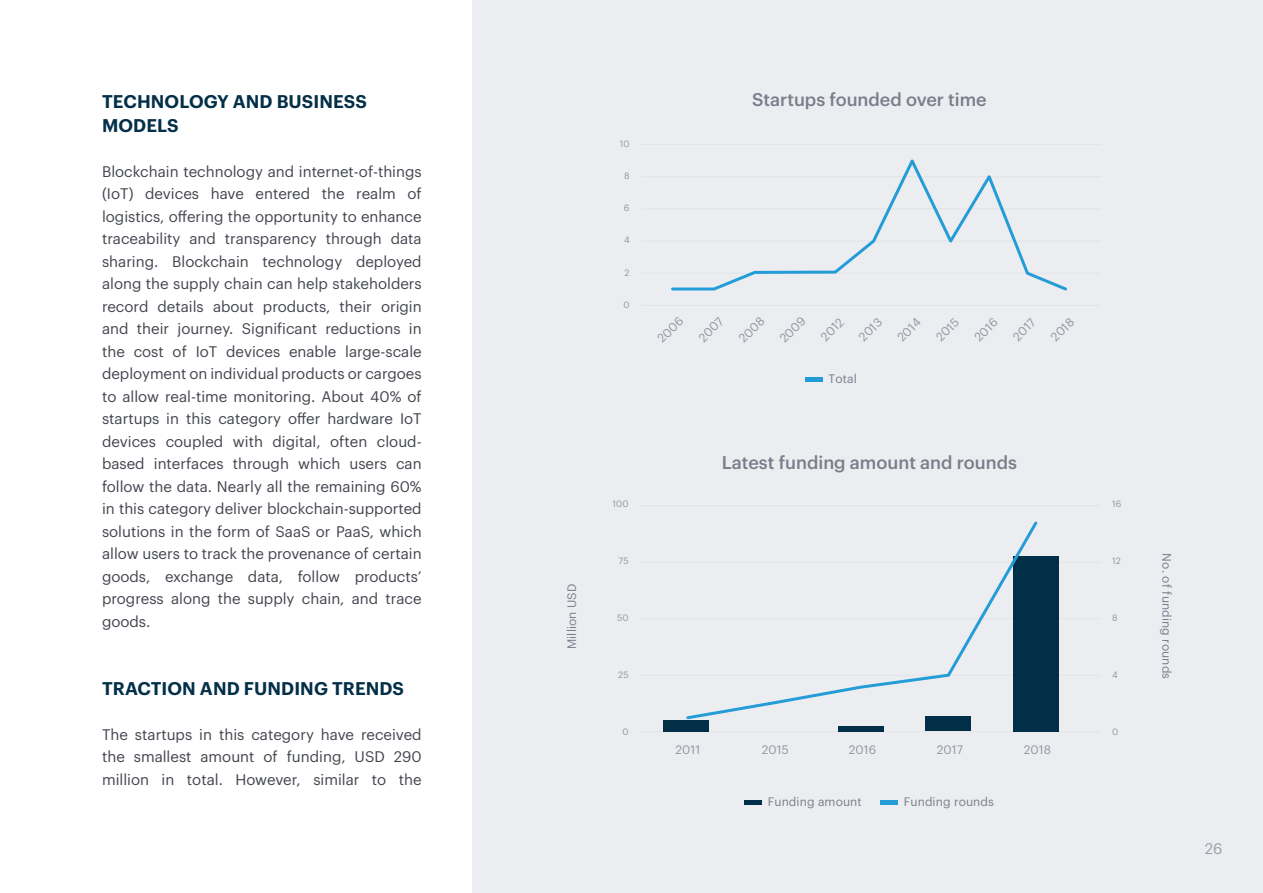
<style>
.page{position:relative;width:1263px;height:893px;background:#fff}
.page>*{position:absolute;margin:0;border:0;box-sizing:border-box;transform-origin:0 0}
.t1{font:600 18px/23.2px "Graphik";letter-spacing:.005em;color:#032f48}
.t2{font:500 18px "Graphik";color:#787e8a}
.t3{font:15px/22.5px "Graphik";color:#42454e;text-align:justify}
.t4{font:15px "Graphik";color:#9b9ea7}
.t5{font:12px "Graphik";letter-spacing:.01em;color:#91969f}
.t6{font:12px "Graphik";letter-spacing:.01em;color:#787e8a}
.t7{font:9px "Graphik";letter-spacing:.01em;color:#91969f}
</style>
<div class="page">
<div style="left:472px;top:0;width:791px;height:893px;background:#ecedf1"></div>
<hr style="left:640px;top:731px;width:460px;height:1px;background:#cccccb">
<hr style="left:640px;top:675px;width:460px;height:1px;background:#cccccb">
<hr style="left:640px;top:618px;width:460px;height:1px;background:#cccccb">
<hr style="left:640px;top:562px;width:460px;height:1px;background:#cccccb">
<hr style="left:640px;top:505px;width:460px;height:1px;background:#cccccb">
<div style="left:664px;top:720px;width:45px;height:11px;background:#012f47"></div>
<div style="left:838px;top:726px;width:46px;height:5px;background:#012f47"></div>
<div style="left:926px;top:716px;width:45px;height:15px;background:#012f47"></div>
<div style="left:1013px;top:556px;width:45px;height:175px;background:#012f47"></div>
<svg style="left:684px;top:521px;width:354px;height:200px"></svg>
<hr style="left:745px;top:800px;width:17px;height:4px;background:#012f47">
<hr style="left:881px;top:800px;width:17px;height:4px;background:#239cd7">
<hr style="left:641px;top:305px;width:460px;height:1px;background:#cccccb">
<hr style="left:641px;top:273px;width:460px;height:1px;background:#cccccb">
<hr style="left:641px;top:241px;width:460px;height:1px;background:#cccccb">
<hr style="left:641px;top:209px;width:460px;height:1px;background:#cccccb">
<hr style="left:641px;top:176px;width:460px;height:1px;background:#cccccb">
<hr style="left:641px;top:144px;width:460px;height:1px;background:#cccccb">
<svg style="left:669px;top:159px;width:400px;height:132px"></svg>
<hr style="left:805px;top:377px;width:17px;height:4px;background:#229cd8">
<p class="t1" style="left:102px;top:89px;width:266px">TECHNOLOGY AND BUSINESS<br>MODELS</p>
<p class="t3" style="left:102px;top:159px;width:321px">Blockchain technology and internet-of-things (IoT) devices have entered the realm of logistics, offering the opportunity to enhance traceability and transparency through data sharing. Blockchain technology deployed along the supply chain can help stakeholders record details about products, their origin and their journey. Significant reductions in the cost of IoT devices enable large-scale deployment on individual products or cargoes to allow real-time monitoring. About 40% of startups in this category offer hardware IoT devices coupled with digital, often cloud&shy;based interfaces through which users can follow the data. Nearly all the remaining 60% in this category deliver blockchain-supported solutions in the form of SaaS or PaaS, which allow users to track the provenance of certain goods, exchange data, follow products’ progress along the supply chain, and trace goods.</p>
<p class="t1" style="left:102px;top:675px;width:303px">TRACTION AND FUNDING TRENDS</p>
<p class="t3" style="left:102px;top:722px;width:321px">The startups in this category have received the smallest amount of funding, USD 290 million in total. However, similar to the</p>
<p class="t6" style="left:563px;top:649px;width:67px;rotate:-90deg">Million USD</p>
<p class="t7" style="left:620px;top:137px;width:11px">10</p>
<p class="t7" style="left:624px;top:169px;width:7px">8</p>
<p class="t7" style="left:624px;top:201px;width:7px">6</p>
<p class="t7" style="left:624px;top:233px;width:7px">4</p>
<p class="t7" style="left:624px;top:266px;width:6px">2</p>
<p class="t7" style="left:623px;top:298px;width:8px">0</p>
<p class="t2" style="left:752px;top:85px;width:236px">Startups founded over time</p>
<p class="t5" style="left:653px;top:334px;width:32px;rotate:-45deg">2006</p>
<p class="t5" style="left:694px;top:334px;width:31px;rotate:-45deg">2007</p>
<p class="t5" style="left:734px;top:334px;width:32px;rotate:-45deg">2008</p>
<p class="t5" style="left:775px;top:334px;width:32px;rotate:-45deg">2009</p>
<p class="t5" style="left:816px;top:333px;width:28px;rotate:-45deg">2012</p>
<p class="t5" style="left:854px;top:333px;width:29px;rotate:-45deg">2013</p>
<p class="t5" style="left:893px;top:333px;width:29px;rotate:-45deg">2014</p>
<p class="t5" style="left:932px;top:333px;width:29px;rotate:-45deg">2015</p>
<p class="t5" style="left:970px;top:333px;width:29px;rotate:-45deg">2016</p>
<p class="t5" style="left:1009px;top:332px;width:28px;rotate:-45deg">2017</p>
<p class="t5" style="left:1046px;top:333px;width:29px;rotate:-45deg">2018</p>
<p class="t6" style="left:828px;top:370px;width:30px">Total</p>
<p class="t7" style="left:613px;top:497px;width:18px">100</p>
<p class="t7" style="left:618px;top:554px;width:12px">75</p>
<p class="t7" style="left:617px;top:611px;width:13px">50</p>
<p class="t7" style="left:618px;top:668px;width:12px">25</p>
<p class="t7" style="left:622px;top:725px;width:8px">0</p>
<p class="t2" style="left:722px;top:449px;width:297px">Latest funding amount and rounds</p>
<p class="t5" style="left:675px;top:741px;width:26px">2011</p>
<p class="t5" style="left:762px;top:741px;width:29px">2015</p>
<p class="t5" style="left:849px;top:741px;width:29px">2016</p>
<p class="t5" style="left:937px;top:741px;width:28px">2017</p>
<p class="t5" style="left:1024px;top:741px;width:29px">2018</p>
<p class="t6" style="left:768px;top:793px;width:96px">Funding amount</p>
<p class="t6" style="left:904px;top:793px;width:92px">Funding rounds</p>
<p class="t7" style="left:1112px;top:497px;width:11px">16</p>
<p class="t7" style="left:1112px;top:554px;width:10px">12</p>
<p class="t7" style="left:1112px;top:611px;width:7px">8</p>
<p class="t7" style="left:1112px;top:668px;width:7px">4</p>
<p class="t7" style="left:1112px;top:725px;width:8px">0</p>
<p class="t6" style="left:1176px;top:553px;width:127px;rotate:90deg">No . of funding rounds</p>
<p class="t4" style="left:1205px;top:837px;width:19px">26</p>
</div>
